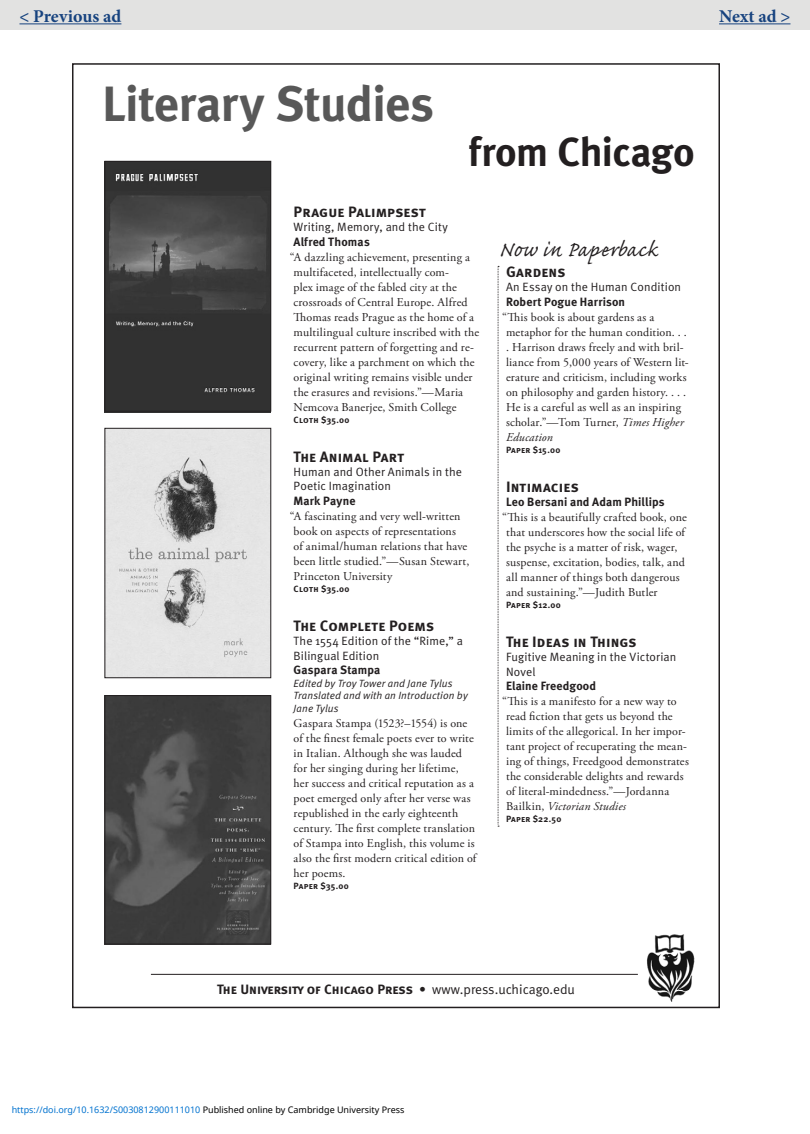
<style>
.page{position:relative;width:810px;height:1134px;background:#fff}
.page>*{position:absolute;margin:0;border:0;box-sizing:border-box;transform-origin:0 0}
.t1{font:700 49.5px "Meta";letter-spacing:-.015em;color:#585858}
.t2{font:700 40.5px "Meta";letter-spacing:-.015em;color:#231f20}
.t3{font:27px "Caflisch Script Pro";letter-spacing:.035em;color:#231f20}
.t4{font:700 18px "Minion Pro";color:#17437f}
.t5{font:15px "Meta Bold Caps";letter-spacing:.005em;color:#231f20}
.t6{font:13.5px "Meta Bold Caps";letter-spacing:-.01em;color:#231f20}
.t7{font:12px/15px "Adobe Garamond Pro";letter-spacing:.015em;color:#231f20}
.t8{font:12px/14.4px "Meta Normal";letter-spacing:.01em;color:#231f20}
.t9{font:700 12px "Meta";letter-spacing:.01em;color:#231f20}
.t10{font:italic 12px "Adobe Garamond Pro";letter-spacing:.015em;color:#231f20}
.t11{font:italic 10.5px/12.6px "Meta Normal";letter-spacing:.015em;color:#231f20}
.t12{font:9px "Noto Sans";color:#0172cf}
.t13{font:9px "Meta Bold Caps";letter-spacing:.03em;color:#231f20}
.s1{font-family:"Meta";font-weight:700}
.s2{font-style:italic}
.s3{font-style:normal}
.s4{font-family:"Meta Normal"}
.s5{color:#000}
</style>
<div class="page">
<img style="left:647px;top:934px;width:48px;height:67px">
<img style="left:107px;top:163px;width:162px;height:247px">
<div style="left:105px;top:161px;width:166px;height:251px;border:1px solid #231f20"></div>
<img style="left:107px;top:430px;width:162px;height:246px">
<div style="left:105px;top:428px;width:166px;height:250px;border:1px solid #231f20"></div>
<img style="left:107px;top:697px;width:162px;height:245px">
<div style="left:105px;top:695px;width:166px;height:249px;border:1px solid #231f20"></div>
<hr style="left:151px;top:974px;width:487px;height:1px;background:#231f20">
<svg style="left:498px;top:266px;width:1px;height:561px"></svg>
<div style="left:0;top:0;width:810px;height:30px;background:#e2e2e1"></div>
<hr style="left:20px;top:23px;width:101px;height:1px;background:#17437f">
<hr style="left:719px;top:23px;width:71px;height:1px;background:#17437f">
<p class="t4" style="left:20px;top:4px;width:103px">&lt; Previous ad</p>
<p class="t4" style="left:719px;top:4px;width:73px">Next ad &gt;</p>
<p class="t1" style="left:102px;top:74px;width:333px">Literary Studies</p>
<p class="t2" style="left:469px;top:128px;width:228px">from Chicago</p>
<p class="t5" style="left:294px;top:203px;width:134px">Prague Palimpsest</p>
<p class="t8" style="left:294px;top:220px;width:156px">Writing, Memory, and the City</p>
<p class="t9" style="left:294px;top:234px;width:78px">Alfred Thomas</p>
<p class="t7" style="left:290px;top:250px;width:182px">“A dazzling achievement, presenting a</p>
<p class="t7" style="left:294px;top:265px;width:157px">multifaceted, intellectually com-</p>
<p class="t7" style="left:294px;top:280px;width:165px">plex image of the fabled city at the</p>
<p class="t7" style="left:294px;top:295px;width:176px">crossroads of Central Europe. Alfred</p>
<p class="t7" style="left:294px;top:310px;width:182px">Thomas reads Prague as the home of a</p>
<p class="t7" style="left:294px;top:325px;width:187px">multilingual culture inscribed with the</p>
<p class="t7" style="left:294px;top:340px;width:182px">recurrent pattern of forgetting and re-</p>
<p class="t7" style="left:294px;top:355px;width:182px">covery, like a parchment on which the</p>
<p class="t7" style="left:294px;top:370px;width:180px">original writing remains visible under</p>
<p class="t7" style="left:294px;top:385px;width:171px">the erasures and revisions.”—Maria</p>
<p class="t7" style="left:294px;top:400px;width:164px">Nemcova Banerjee, Smith College</p>
<p class="t13" style="left:294px;top:414px;width:58px">Cloth $35.00</p>
<p class="t5" style="left:294px;top:448px;width:112px">The Animal Part</p>
<p class="t8" style="left:294px;top:465px;width:170px">Human and Other Animals in the</p>
<p class="t8" style="left:294px;top:479px;width:99px">Poetic Imagination</p>
<p class="t9" style="left:294px;top:494px;width:63px">Mark Payne</p>
<p class="t7" style="left:290px;top:509px;width:172px">“A fascinating and very well-written</p>
<p class="t7" style="left:294px;top:524px;width:164px">book on aspects of representations</p>
<p class="t7" style="left:294px;top:539px;width:175px">of animal/human relations that have</p>
<p class="t7" style="left:294px;top:554px;width:177px">been little studied.”—Susan Stewart,</p>
<p class="t7" style="left:294px;top:569px;width:100px">Princeton University</p>
<p class="t13" style="left:294px;top:583px;width:58px">Cloth $35.00</p>
<p class="t5" style="left:294px;top:617px;width:142px">The Complete Poems</p>
<p class="t8" style="left:294px;top:634px;width:171px">The 1554 Edition of the “Rime,” a<br>Bilingual Edition<br><span class="s1">Gaspara Stampa</span></p>
<p class="t11" style="left:294px;top:677px;width:176px">Edited by Troy Tower and Jane Tylus<br>Translated and with an Introduction by<br>Jane Tylus</p>
<p class="t7" style="left:294px;top:716px;width:184px">Gaspara Stampa (1523?–1554) is one of the finest female poets ever to write in Italian. Although she was lauded for her singing during her lifetime, her success and critical reputation as a poet emerged only after her verse was republished in the early eighteenth century. The first complete translation of Stampa into English, this volume is also the first modern critical edition of her poems.</p>
<p class="t13" style="left:294px;top:880px;width:57px">Paper $35.00</p>
<p class="t3" style="left:499px;top:235px;width:160px">Now in Paperback</p>
<p class="t5" style="left:506px;top:263px;width:61px">Gardens</p>
<p class="t8" style="left:506px;top:280px;width:177px">An Essay on the Human Condition</p>
<p class="t9" style="left:506px;top:294px;width:121px">Robert Pogue Harrison</p>
<p class="t7" style="left:502px;top:310px;width:153px">“This book is about gardens as a</p>
<p class="t7" style="left:506px;top:325px;width:182px">metaphor for the human condition. . .</p>
<p class="t7" style="left:506px;top:340px;width:179px">. Harrison draws freely and with bril-</p>
<p class="t7" style="left:506px;top:355px;width:184px">liance from 5,000 years of Western lit-</p>
<p class="t7" style="left:506px;top:370px;width:182px">erature and criticism, including works</p>
<p class="t7" style="left:506px;top:385px;width:182px">on philosophy and garden history. . . .</p>
<p class="t7" style="left:506px;top:400px;width:177px">He is a careful as well as an inspiring</p>
<p class="t7" style="left:506px;top:415px;width:179px">scholar.”—Tom Turner, <span class="s2">Times Higher</span></p>
<p class="t10" style="left:506px;top:430px;width:48px">Education</p>
<p class="t13" style="left:506px;top:444px;width:56px">Paper $15.00</p>
<p class="t5" style="left:506px;top:478px;width:74px">Intimacies</p>
<p class="t9" style="left:506px;top:495px;width:160px">Leo Bersani and Adam Phillips</p>
<p class="t7" style="left:502px;top:510px;width:186px">“This is a beautifully crafted book, one</p>
<p class="t7" style="left:506px;top:525px;width:181px">that underscores how the social life of</p>
<p class="t7" style="left:506px;top:540px;width:173px">the psyche is a matter of risk, wager,</p>
<p class="t7" style="left:506px;top:555px;width:180px">suspense, excitation, bodies, talk, and</p>
<p class="t7" style="left:506px;top:570px;width:175px">all manner of things both dangerous</p>
<p class="t7" style="left:506px;top:585px;width:153px">and sustaining.”—Judith Butler</p>
<p class="t13" style="left:506px;top:600px;width:56px">Paper $12.00</p>
<p class="t5" style="left:506px;top:633px;width:132px">The Ideas in Things</p>
<p class="t8" style="left:506px;top:650px;width:172px">Fugitive Meaning in the Victorian</p>
<p class="t8" style="left:506px;top:664px;width:31px">Novel</p>
<p class="t9" style="left:506px;top:679px;width:92px">Elaine Freedgood</p>
<p class="t7" style="left:502px;top:694px;width:176px">“This is a manifesto for a new way to</p>
<p class="t7" style="left:506px;top:709px;width:168px">read fiction that gets us beyond the</p>
<p class="t7" style="left:506px;top:724px;width:181px">limits of the allegorical. In her impor-</p>
<p class="t7" style="left:506px;top:739px;width:182px">tant project of recuperating the mean-</p>
<p class="t7" style="left:506px;top:754px;width:184px">ing of things, Freedgood demonstrates</p>
<p class="t7" style="left:506px;top:769px;width:179px">the considerable delights and rewards</p>
<p class="t7" style="left:506px;top:784px;width:165px">of literal-mindedness.”—Jordanna</p>
<p class="t10" style="left:506px;top:799px;width:121px"><span class="s3">Bailkin,</span> Victorian Studies</p>
<p class="t13" style="left:506px;top:814px;width:57px">Paper $22.50</p>
<p class="t6" style="left:217px;top:982px;width:359px">The University of Chicago Press <span class="s4">• www.press.uchicago.edu</span></p>
<p class="t12" style="left:12px;top:1103px;width:394px">https://doi.org/10.1632/S0030812900111010 <span class="s5">Published online by Cambridge University Press</span></p>
</div>
